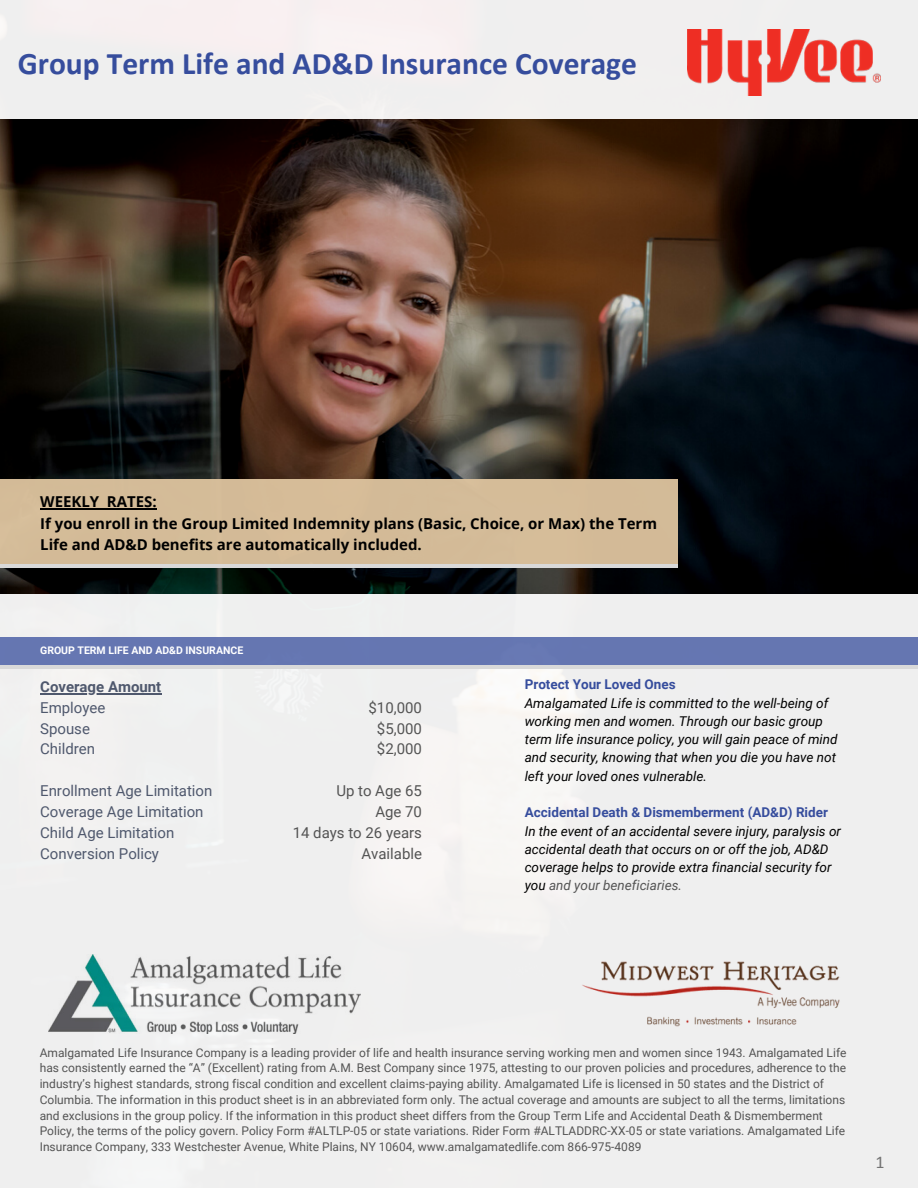
<style>
.page{position:relative;width:918px;height:1188px;background:#fff}
.page>*{position:absolute;margin:0;border:0;box-sizing:border-box;transform-origin:0 0}
.t1{font:700 31.5px "Calibri";color:#364d9d}
.t2{font:18px "Calibri";color:#737373}
.t3{font:700 15px/21.6px "Open Sans";color:#000}
.t4{font:15px/20.9px "Roboto";color:#4f586d}
.t5{font:15px/20.9px "Roboto";color:#545454;text-align:center}
.t6{font:700 15px "Roboto";color:#4f586d}
.t7{font:italic 13.5px/18.3px "Roboto";color:#000}
.t8{font:700 13.5px "Roboto";color:#364d9d}
.t9{font:12px/15.6px "Roboto";color:#545454}
.t10{font:700 10.5px "Roboto";color:#fff}
.s1{color:#545454}
</style>
<div class="page">
<img style="left:0;top:119px;width:918px;height:475px">
<div style="left:0;top:480px;width:677px;height:86px;background:#d4bb98"></div>
<div style="left:0;top:0;width:918px;height:119px;background:#f1efef"></div>
<div style="left:0;top:594px;width:918px;height:594px;background:#efefef"></div>
<img style="left:48px;top:955px;width:313px;height:79px">
<div style="left:0;top:637px;width:918px;height:30px;background:#6576b1"></div>
<hr style="left:0;top:666px;width:918px;height:3px;background:#d9d9d9">
<hr style="left:0;top:564px;width:677px;height:3px;background:#d9d9d9">
<img style="left:582px;top:961px;width:258px;height:66px">
<img style="left:687px;top:29px;width:194px;height:67px">
<hr style="left:40px;top:693px;width:121px;height:1px;background:#4f586d">
<hr style="left:40px;top:508px;width:59px;height:2px;background:#000">
<svg style="left:99px;top:508px;width:8px;height:2px"></svg>
<hr style="left:107px;top:508px;width:50px;height:2px;background:#000">
<h1 class="t1" style="left:18px;top:51px;width:621px">Group Term Life and AD&amp;D Insurance Coverage</h1>
<p class="t3" style="left:40px;top:490px;width:618px">WEEKLY RATES:<br>If you enroll in the Group Limited Indemnity plans (Basic, Choice, or Max) the Term<br>Life and AD&amp;D benefits are automatically included.</p>
<p class="t10" style="left:40px;top:645px;width:205px">GROUP TERM LIFE AND AD&amp;D INSURANCE</p>
<p class="t6" style="left:40px;top:678px;width:123px">Coverage Amount</p>
<p class="t4" style="left:40px;top:697px;width:67px">Employee<br>Spouse<br>Children</p>
<p class="t4" style="left:40px;top:781px;width:174px">Enrollment Age Limitation<br>Coverage Age Limitation<br>Child Age Limitation<br>Conversion Policy</p>
<p class="t5" style="left:369px;top:697px;width:55px">$10,000 $5,000 $2,000</p>
<p class="t5" style="left:293px;top:781px;width:131px;text-align:right">Up to Age 65<br>Age 70<br>14 days to 26 years<br>Available</p>
<p class="t8" style="left:525px;top:677px;width:152px">Protect Your Loved Ones</p>
<p class="t7" style="left:525px;top:694px;width:314px">Amalgamated Life is committed to the well-being of working men and women. Through our basic group term life insurance policy, you will gain peace of mind and security, knowing that when you die you have not left your loved ones vulnerable.</p>
<p class="t8" style="left:525px;top:805px;width:305px">Accidental Death &amp; Dismemberment (AD&amp;D) Rider</p>
<p class="t7" style="left:525px;top:822px;width:318px">In the event of an accidental severe injury, paralysis or accidental death that occurs on or off the job, AD&amp;D coverage helps to provide extra financial security for you <span class="s1">and your beneficiaries.</span></p>
<p class="t9" style="left:40px;top:1045px;width:808px">Amalgamated Life Insurance Company is a leading provider of life and health insurance serving working men and women since 1943. Amalgamated Life has consistently earned the “A” (Excellent) rating from A.M. Best Company since 1975, attesting to our proven policies and procedures, adherence to the industry’s highest standards, strong fiscal condition and excellent claims-paying ability. Amalgamated Life is licensed in 50 states and the District of Columbia. The information in this product sheet is in an abbreviated form only. The actual coverage and amounts are subject to all the terms, limitations and exclusions in the group policy. If the information in this product sheet differs from the Group Term Life and Accidental Death &amp; Dismemberment Policy, the terms of the policy govern. Policy Form #ALTLP-05 or state variations. Rider Form #ALTLADDRC-XX-05 or state variations. Amalgamated Life Insurance Company, 333 Westchester Avenue, White Plains, NY 10604, www.amalgamatedlife.com 866-975-4089</p>
<h2 class="t2" style="left:876px;top:1155px;width:11px">1</h2>
</div>
